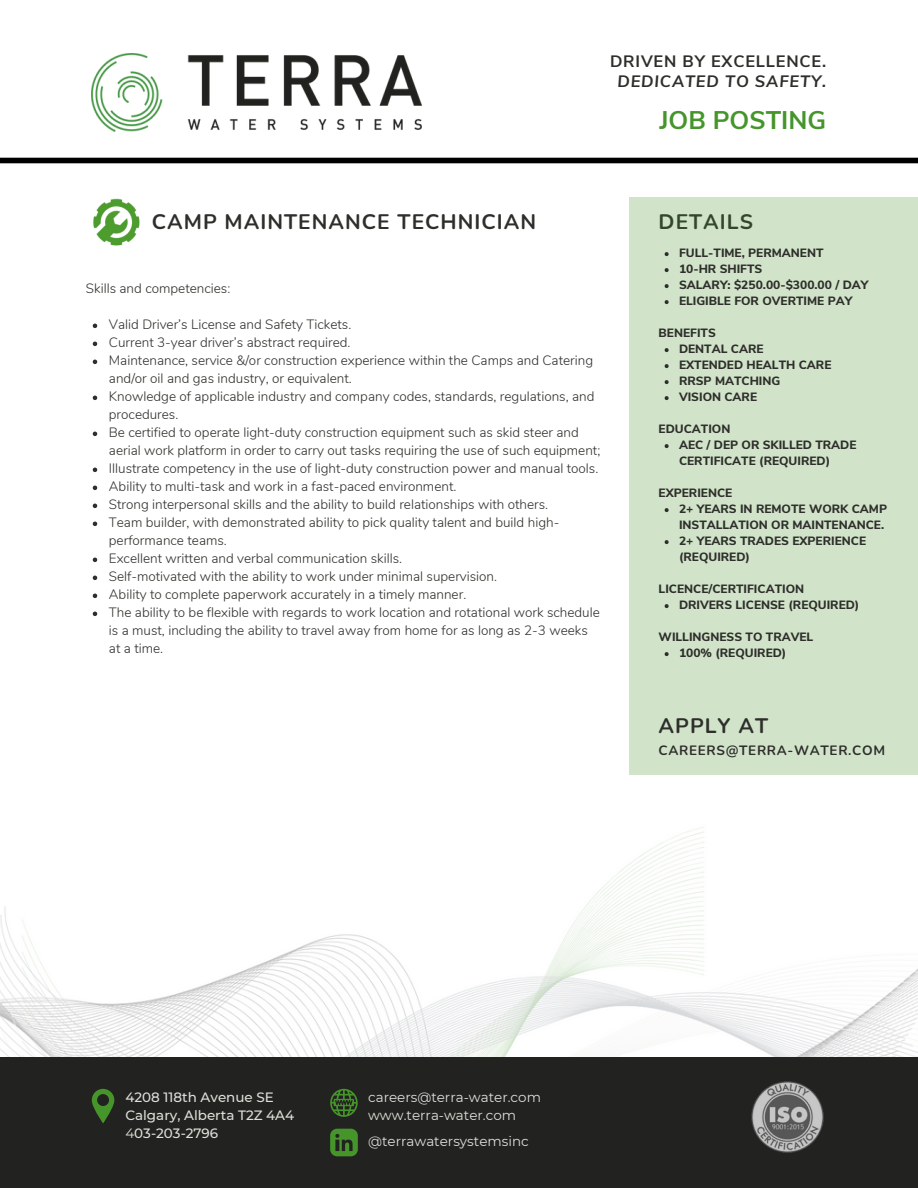
<style>
.page{position:relative;width:918px;height:1188px;background:#fff}
.page>*{position:absolute;margin:0;border:0;box-sizing:border-box;transform-origin:0 0}
.t1{font:700 25.5px "Nunito Sans";color:#45952b}
.t2{font:700 21px "Nunito";letter-spacing:.05em;color:#2e2e2a}
.t3{font:700 16.5px "Nunito Sans";letter-spacing:.05em;color:#2e2e2a}
.t4{font:italic 700 16.5px "Nunito Sans";letter-spacing:.05em;color:#2e2e2a}
.t5{font:300 13.5px/18px "Nunito";color:#2e2e2a}
.t6{font:13.5px "Montserrat";color:#dfdfda}
.t7{font:500 13.5px "Montserrat";color:#dfdfda}
.t8{font:700 13.5px "Nunito";letter-spacing:.05em;color:#2e2e2a}
.t9{font:800 12px/16px "Nunito Sans";color:#2e2e2a}
.s1{font-weight:400}
</style>
<div class="page">
<img style="left:0;top:827px;width:918px;height:230px">
<div style="left:0;top:1057px;width:918px;height:131px;background:#222220"></div>
<div style="left:0;top:158px;width:918px;height:5px;background:#000"></div>
<svg style="left:92px;top:1089px;width:22px;height:34px"></svg>
<img style="left:751px;top:1081px;width:73px;height:72px">
<svg style="left:330px;top:1089px;width:27px;height:28px"></svg>
<svg style="left:330px;top:1129px;width:28px;height:27px"></svg>
<img style="left:93px;top:198px;width:47px;height:48px">
<img style="left:92px;top:54px;width:329px;height:78px">
<svg style="left:93px;top:324px;width:4px;height:4px"></svg>
<svg style="left:93px;top:342px;width:4px;height:4px"></svg>
<svg style="left:93px;top:360px;width:4px;height:4px"></svg>
<svg style="left:93px;top:396px;width:4px;height:4px"></svg>
<svg style="left:93px;top:432px;width:4px;height:4px"></svg>
<svg style="left:93px;top:468px;width:4px;height:4px"></svg>
<svg style="left:93px;top:486px;width:4px;height:4px"></svg>
<svg style="left:93px;top:504px;width:4px;height:4px"></svg>
<svg style="left:93px;top:522px;width:4px;height:4px"></svg>
<svg style="left:93px;top:558px;width:4px;height:4px"></svg>
<svg style="left:93px;top:576px;width:4px;height:4px"></svg>
<svg style="left:93px;top:594px;width:4px;height:4px"></svg>
<svg style="left:93px;top:612px;width:4px;height:4px"></svg>
<div style="left:629px;top:198px;width:289px;height:577px;background:#d1e4ca"></div>
<svg style="left:665px;top:252px;width:4px;height:4px"></svg>
<svg style="left:665px;top:268px;width:4px;height:4px"></svg>
<svg style="left:665px;top:284px;width:4px;height:4px"></svg>
<svg style="left:665px;top:300px;width:4px;height:4px"></svg>
<svg style="left:665px;top:348px;width:4px;height:4px"></svg>
<svg style="left:665px;top:364px;width:4px;height:4px"></svg>
<svg style="left:665px;top:380px;width:4px;height:4px"></svg>
<svg style="left:665px;top:396px;width:4px;height:4px"></svg>
<svg style="left:665px;top:444px;width:4px;height:4px"></svg>
<svg style="left:665px;top:508px;width:4px;height:4px"></svg>
<svg style="left:665px;top:540px;width:4px;height:4px"></svg>
<svg style="left:665px;top:604px;width:4px;height:4px"></svg>
<svg style="left:665px;top:652px;width:4px;height:4px"></svg>
<p class="t3" style="left:610px;top:51px;width:218px">DRIVEN BY EXCELLENCE.</p>
<p class="t4" style="left:617px;top:70px;width:210px">DEDICATED TO SAFETY.</p>
<p class="t1" style="left:659px;top:104px;width:168px">JOB POSTING</p>
<p class="t2" style="left:152px;top:208px;width:386px">CAMP MAINTENANCE TECHNICIAN</p>
<p class="t5" style="left:86px;top:280px;width:146px">Skills and competencies:</p>
<p class="t5" style="left:109px;top:316px;width:244px">Valid Driver’s License and Safety Tickets.</p>
<p class="t5" style="left:109px;top:334px;width:243px">Current 3-year driver’s abstract required.</p>
<p class="t5" style="left:109px;top:352px;width:486px">Maintenance, service &amp;/or construction experience within the Camps and Catering and/or oil and gas industry, or equivalent.</p>
<p class="t5" style="left:109px;top:388px;width:487px">Knowledge of applicable industry and company codes, standards, regulations, and procedures.</p>
<p class="t5" style="left:109px;top:424px;width:493px">Be certified to operate light-duty construction equipment such as skid steer and aerial work platform in order to carry out tasks requiring the use of such equipment;</p>
<p class="t5" style="left:109px;top:460px;width:491px">Illustrate competency in the use of light-duty construction power and manual tools.</p>
<p class="t5" style="left:109px;top:478px;width:349px">Ability to multi-task and work in a fast-paced environment.</p>
<p class="t5" style="left:109px;top:496px;width:441px">Strong interpersonal skills and the ability to build relationships with others.</p>
<p class="t5" style="left:109px;top:514px;width:452px">Team builder, with demonstrated ability to pick quality talent and build high&shy;performance teams.</p>
<p class="t5" style="left:109px;top:550px;width:295px">Excellent written and verbal communication skills.</p>
<p class="t5" style="left:109px;top:568px;width:390px">Self-motivated with the ability to work under minimal supervision.</p>
<p class="t5" style="left:109px;top:586px;width:359px">Ability to complete paperwork accurately in a timely manner.</p>
<p class="t5" style="left:109px;top:604px;width:492px">The ability to be flexible with regards to work location and rotational work schedule is a must, including the ability to travel away from home for as long as 2-3 weeks at a time.</p>
<p class="t2" style="left:659px;top:208px;width:96px">DETAILS</p>
<p class="t9" style="left:679px;top:245px;width:146px">FULL-TIME, PERMANENT</p>
<p class="t9" style="left:679px;top:261px;width:85px">10-HR SHIFTS</p>
<p class="t9" style="left:679px;top:277px;width:191px">SALARY: $250.00-$300.00 / DAY</p>
<p class="t9" style="left:679px;top:293px;width:175px">ELIGIBLE FOR OVERTIME PAY</p>
<p class="t9" style="left:659px;top:325px;width:59px">BENEFITS</p>
<p class="t9" style="left:679px;top:341px;width:86px">DENTAL CARE</p>
<p class="t9" style="left:679px;top:357px;width:154px">EXTENDED HEALTH CARE</p>
<p class="t9" style="left:679px;top:373px;width:103px">RRSP MATCHING</p>
<p class="t9" style="left:679px;top:389px;width:80px">VISION CARE</p>
<p class="t9" style="left:659px;top:421px;width:73px">EDUCATION</p>
<p class="t9" style="left:679px;top:437px;width:179px">AEC / DEP OR SKILLED TRADE<br>CERTIFICATE (REQUIRED)</p>
<p class="t9" style="left:659px;top:485px;width:75px">EXPERIENCE</p>
<p class="t9" style="left:679px;top:501px;width:210px">2+ YEARS IN REMOTE WORK CAMP<br>INSTALLATION OR MAINTENANCE.</p>
<p class="t9" style="left:679px;top:533px;width:189px">2+ YEARS TRADES EXPERIENCE (REQUIRED)</p>
<p class="t9" style="left:659px;top:581px;width:147px">LICENCE/CERTIFICATION</p>
<p class="t9" style="left:679px;top:597px;width:182px">DRIVERS LICENSE (REQUIRED)</p>
<p class="t9" style="left:659px;top:629px;width:156px">WILLINGNESS TO TRAVEL</p>
<p class="t9" style="left:679px;top:645px;width:109px">100% (REQUIRED)</p>
<p class="t2" style="left:659px;top:712px;width:111px">APPLY AT</p>
<p class="t8" style="left:659px;top:742px;width:228px">CAREERS@TERRA-WATER.COM</p>
<p class="t7" style="left:125px;top:1089px;width:150px">4208 118th Avenue SE</p>
<p class="t7" style="left:125px;top:1107px;width:170px">Calgary, Alberta T2Z 4A4</p>
<p class="t7" style="left:125px;top:1125px;width:94px"><span class="s1">4</span>03-203-2796</p>
<p class="t6" style="left:368px;top:1089px;width:174px">careers@terra-water.com</p>
<p class="t6" style="left:368px;top:1107px;width:150px">www.terra-water.com</p>
<p class="t6" style="left:368px;top:1133px;width:162px">@terrawatersystemsinc</p>
</div>
